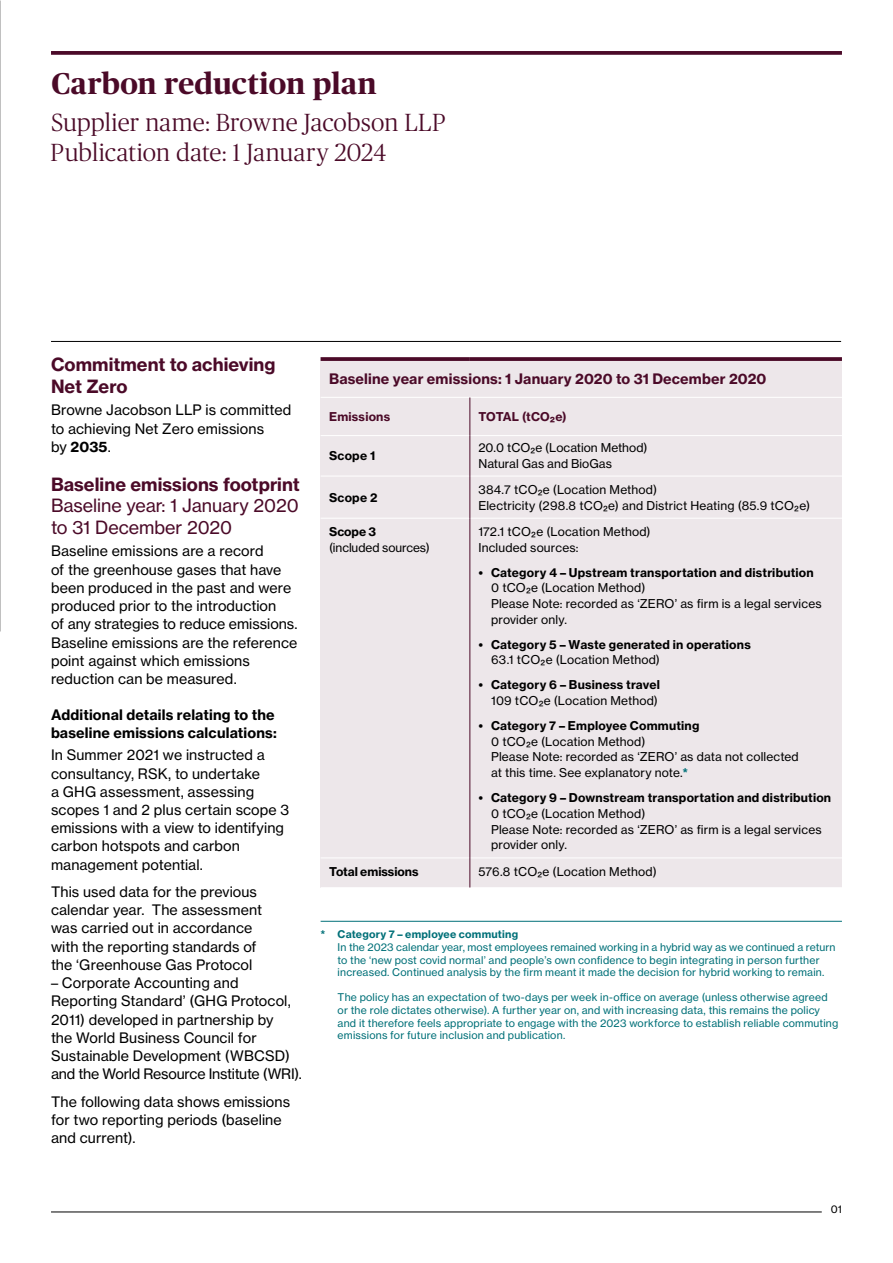
<style>
.page{position:relative;width:893px;height:1263px;background:#fff}
.page>*{position:absolute;margin:0;border:0;box-sizing:border-box;transform-origin:0 0}
.t1{font:700 30px "Publico Headline";letter-spacing:.01em;color:#4b0a28}
.t2{font:300 24.75px/29.7px "Publico Headline";letter-spacing:.005em;color:#4b0a28}
.t3{font:18px/21.6px "N Haas Grotesk TX Pro 75 Bd";letter-spacing:.005em;color:#4b0a28}
.t4{font:18px/21.6px "N Haas Grotesk TX Pro 55 Rg";letter-spacing:-.005em;color:#4b0a28}
.t5{font:14.25px/18.3px "N Haas Grotesk TX Pro 55 Rg";letter-spacing:.005em;color:#000}
.t6{font:14.25px/18.3px "N Haas Grotesk TX Pro 75 Bd";letter-spacing:.015em;color:#000}
.t7{font:14.25px "N Haas Grotesk TX Pro 75 Bd";letter-spacing:.01em;color:#4b0a28}
.t8{font:12px/15.8px "N Haas Grotesk TX Pro 55 Rg";letter-spacing:.015em;color:#000}
.t9{font:12px "N Haas Grotesk TX Pro 75 Bd";letter-spacing:.015em;color:#000}
.t10{font:12px "N Haas Grotesk TX Pro 75 Bd";letter-spacing:.015em;color:#4b0a28}
.t11{font:12px "N Haas Grotesk TX Pro 55 Rg";letter-spacing:-.005em;color:#000}
.t12{font:10.5px/12.6px "N Haas Grotesk TX Pro 55 Rg";letter-spacing:.015em;color:#007078}
.t13{font:10.5px "N Haas Grotesk TX Pro 75 Bd";letter-spacing:.02em;color:#007078}
.t14{font:10.5px "N Haas Grotesk TX Pro 55 Rg";color:#000}
.s1{font-family:"N Haas Grotesk TX Pro 55 Rg"}
.s2{font-family:"N Haas Grotesk TX Pro 75 Bd";color:#007078}
</style>
<div class="page">
<hr style="left:51px;top:1212px;width:771px;height:1px;background:#000">
<svg style="left:51px;top:51px;width:791px;height:4px;background:#551835"></svg>
<hr style="left:51px;top:341px;width:790px;height:1px;background:#000">
<img style="left:0;top:0;width:1px;height:631px">
<div style="left:321px;top:357px;width:521px;height:531px;background:#ede7ea"></div>
<svg style="left:321px;top:357px;width:149px;height:4px"></svg>
<svg style="left:470px;top:357px;width:372px;height:4px"></svg>
<hr style="left:321px;top:397px;width:149px;height:1px;background:#fff">
<hr style="left:321px;top:435px;width:149px;height:1px;background:#fff">
<hr style="left:321px;top:476px;width:149px;height:1px;background:#fff">
<hr style="left:321px;top:518px;width:149px;height:1px;background:#fff">
<hr style="left:321px;top:858px;width:149px;height:1px;background:#fff">
<hr style="left:321px;top:887px;width:149px;height:1px;background:#fff">
<hr style="left:470px;top:476px;width:372px;height:1px;background:#fff">
<hr style="left:470px;top:518px;width:372px;height:1px;background:#fff">
<hr style="left:470px;top:858px;width:372px;height:1px;background:#fff">
<hr style="left:470px;top:887px;width:372px;height:1px;background:#fff">
<hr style="left:470px;top:397px;width:372px;height:1px;background:#fff">
<hr style="left:470px;top:435px;width:372px;height:1px;background:#fff">
<hr style="left:470px;top:397px;width:1px;height:39px;background:#4b0a28">
<hr style="left:470px;top:436px;width:1px;height:40px;background:#4b0a28">
<hr style="left:470px;top:476px;width:1px;height:42px;background:#4b0a28">
<hr style="left:470px;top:518px;width:1px;height:340px;background:#4b0a28">
<svg style="left:470px;top:858px;width:1px;height:29px"></svg>
<hr style="left:321px;top:921px;width:521px;height:1px;background:#007078">
<h1 class="t1" style="left:51px;top:62px;width:327px">Carbon reduction plan</h1>
<h2 class="t2" style="left:51px;top:106px;width:396px">Supplier name: Browne Jacobson LLP<br>Publication date: 1 January 2024</h2>
<p class="t3" style="left:51px;top:354px;width:226px">Commitment to achieving<br>Net Zero</p>
<p class="t5" style="left:51px;top:401px;width:242px">Browne Jacobson LLP is committed to achieving Net Zero emissions</p>
<p class="t6" style="left:51px;top:437px;width:61px"><span class="s1">by</span> 2035<span class="s1">.</span></p>
<p class="t3" style="left:51px;top:473px;width:250px">Baseline emissions footprint</p>
<p class="t4" style="left:51px;top:495px;width:249px">Baseline year: 1 January 2020 to 31 December 2020</p>
<p class="t5" style="left:51px;top:542px;width:248px">Baseline emissions are a record<br>of the greenhouse gases that have been produced in the past and were produced prior to the introduction<br>of any strategies to reduce emissions.<br>Baseline emissions are the reference point against which emissions reduction can be measured.</p>
<p class="t6" style="left:51px;top:705px;width:227px">Additional details relating to the baseline emissions calculations:</p>
<p class="t5" style="left:51px;top:746px;width:240px">In Summer 2021 we instructed a consultancy, RSK, to undertake<br>a GHG assessment, assessing scopes 1 and 2 plus certain scope 3 emissions with a view to identifying carbon hotspots and carbon management potential.</p>
<p class="t5" style="left:51px;top:883px;width:213px">This used data for the previous calendar year. The assessment was carried out in accordance with the reporting standards of the ‘Greenhouse Gas Protocol</p>
<p class="t5" style="left:51px;top:974px;width:252px">– Corporate Accounting and Reporting Standard’ (GHG Protocol, 2011) developed in partnership by<br>the World Business Council for Sustainable Development (WBCSD) and the World Resource Institute (WRI).</p>
<p class="t5" style="left:51px;top:1092px;width:241px">The following data shows emissions for two reporting periods (baseline and current).</p>
<p class="t7" style="left:329px;top:369px;width:439px">Baseline year emissions: 1 January 2020 to 31 December 2020</p>
<p class="t10" style="left:329px;top:409px;width:63px">Emissions</p>
<p class="t10" style="left:478px;top:409px;width:90px">TOTAL (tCO2e)</p>
<p class="t9" style="left:329px;top:448px;width:48px">Scope 1</p>
<p class="t8" style="left:478px;top:439px;width:171px">20.0 tCO2e (Location Method)<br>Natural Gas and BioGas</p>
<p class="t9" style="left:329px;top:490px;width:50px">Scope 2</p>
<p class="t8" style="left:478px;top:482px;width:333px">384.7 tCO2e (Location Method)<br>Electricity (298.8 tCO2e) and District Heating (85.9 tCO2e)</p>
<p class="t9" style="left:329px;top:524px;width:49px">Scope 3</p>
<p class="t11" style="left:329px;top:540px;width:102px">(included sources)</p>
<p class="t8" style="left:478px;top:524px;width:174px">172.1 tCO2e (Location Method)<br>Included sources:</p>
<p class="t9" style="left:478px;top:565px;width:337px">• Category 4 – Upstream transportation and distribution</p>
<p class="t8" style="left:491px;top:580px;width:332px">0 tCO2e (Location Method)<br>Please Note: recorded as ‘ZERO’ as firm is a legal services provider only.</p>
<p class="t9" style="left:478px;top:637px;width:274px">• Category 5 – Waste generated in operations</p>
<p class="t8" style="left:491px;top:652px;width:170px">63.1 tCO2e (Location Method)</p>
<p class="t9" style="left:478px;top:677px;width:183px">• Category 6 – Business travel</p>
<p class="t8" style="left:491px;top:693px;width:168px">109 tCO2e (Location Method)</p>
<p class="t9" style="left:478px;top:718px;width:223px">• Category 7 – Employee Commuting</p>
<p class="t8" style="left:491px;top:733px;width:309px">0 tCO2e (Location Method)<br>Please Note: recorded as ‘ZERO’ as data not collected at this time. See explanatory note.<span class="s2">*</span></p>
<p class="t9" style="left:478px;top:790px;width:354px">• Category 9 – Downstream transportation and distribution</p>
<p class="t8" style="left:491px;top:805px;width:332px">0 tCO2e (Location Method)<br>Please Note: recorded as ‘ZERO’ as firm is a legal services provider only.</p>
<p class="t9" style="left:329px;top:864px;width:91px">Total emissions</p>
<p class="t8" style="left:478px;top:863px;width:180px">576.8 tCO2e (Location Method)</p>
<p class="t13" style="left:321px;top:928px;width:199px">* Category 7 – employee commuting</p>
<p class="t12" style="left:338px;top:941px;width:499px">In the 2023 calendar year, most employees remained working in a hybrid way as we continued a return to the ‘new post covid normal’ and people’s own confidence to begin integrating in person further increased. Continued analysis by the firm meant it made the decision for hybrid working to remain.</p>
<p class="t12" style="left:338px;top:991px;width:502px">The policy has an expectation of two-days per week in-office on average (unless otherwise agreed or the role dictates otherwise). A further year on, and with increasing data, this remains the policy and it therefore feels appropriate to engage with the 2023 workforce to establish reliable commuting emissions for future inclusion and publication.</p>
<p class="t14" style="left:831px;top:1202px;width:13px">01</p>
</div>
